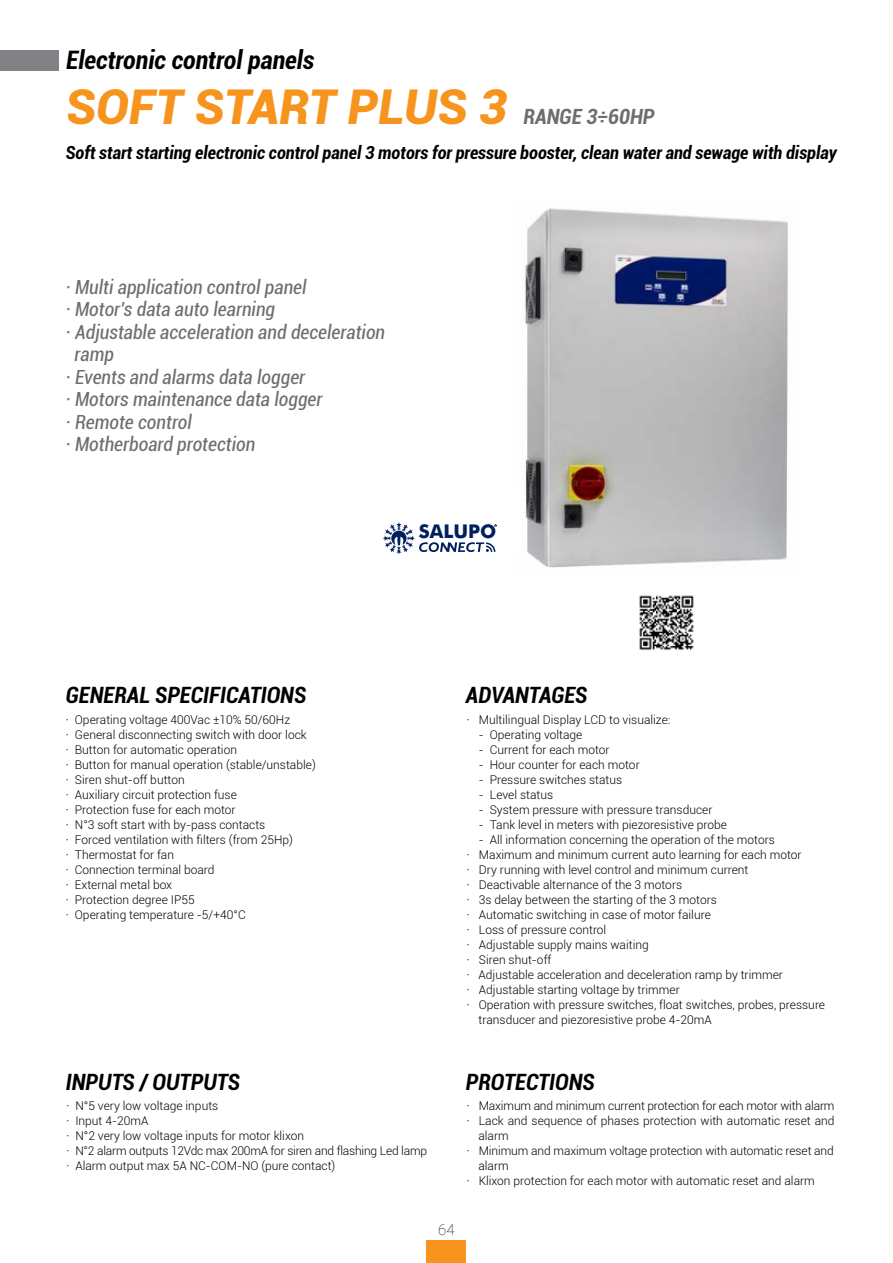
<style>
.page{position:relative;width:893px;height:1263px;background:#fff}
.page>*{position:absolute;margin:0;border:0;box-sizing:border-box;transform-origin:0 0}
.t1{font:italic 900 48px "Roboto";color:#f7941e}
.t2{font:italic 700 condensed 25.5px "Roboto";color:#000}
.t3{font:italic 700 condensed 22.5px "Roboto";color:#000}
.t4{font:italic 700 condensed 21px "Roboto";color:#6d6e71}
.t5{font:italic condensed 19.5px "Roboto";color:#6d6e71}
.t6{font:700 18.9px "Futura BT";color:#00205c}
.t7{font:italic 700 condensed 18px "Roboto";color:#000}
.t8{font:100 15px "Roboto";color:#000}
.t9{font:300 12px/15px "Roboto";color:#000}
</style>
<div class="page">
<img style="left:639px;top:595px;width:55px;height:56px">
<div style="left:427px;top:1240px;width:39px;height:23px;background:#f7941e"></div>
<svg style="left:383px;top:522px;width:114px;height:32px"></svg>
<img style="left:524px;top:208px;width:264px;height:360px">
<div style="left:0;top:50px;width:59px;height:20px;background:#808285"></div>
<h2 class="t2" style="left:66px;top:42px;width:250px">Electronic control panels</h2>
<h1 class="t1" style="left:66px;top:73px;width:442px">SOFT START PLUS 3</h1>
<h3 class="t4" style="left:523px;top:102px;width:133px">RANGE 3÷60HP</h3>
<h3 class="t7" style="left:66px;top:140px;width:772px">Soft start starting electronic control panel 3 motors for pressure booster, clean water and sewage with display</h3>
<h3 class="t5" style="left:66px;top:273px;width:242px">· Multi application control panel</h3>
<h3 class="t5" style="left:66px;top:296px;width:211px">· Motor's data auto learning</h3>
<h3 class="t5" style="left:66px;top:318px;width:321px">· Adjustable acceleration and deceleration</h3>
<h3 class="t5" style="left:74px;top:341px;width:41px">ramp</h3>
<h3 class="t5" style="left:66px;top:363px;width:241px">· Events and alarms data logger</h3>
<h3 class="t5" style="left:66px;top:386px;width:258px">· Motors maintenance data logger</h3>
<h3 class="t5" style="left:66px;top:408px;width:127px">· Remote control</h3>
<h3 class="t5" style="left:66px;top:431px;width:191px">· Motherboard protection</h3>
<h3 class="t6" style="left:419px;top:520px;width:79px">SALUPO</h3>
<h3 class="t3" style="left:66px;top:679px;width:242px">GENERAL SPECIFICATIONS</h3>
<h3 class="t3" style="left:466px;top:679px;width:123px">ADVANTAGES</h3>
<p class="t9" style="left:66px;top:712px;width:251px">· Operating voltage 400Vac ±10% 50/60Hz<br>· General disconnecting switch with door lock<br>· Button for automatic operation<br>· Button for manual operation (stable/unstable) · Siren shut-off button<br>· Auxiliary circuit protection fuse<br>· Protection fuse for each motor<br>· N°3 soft start with by-pass contacts<br>· Forced ventilation with filters (from 25Hp)<br>· Thermostat for fan<br>· Connection terminal board<br>· External metal box<br>· Protection degree IP55<br>· Operating temperature -5/+40°C</p>
<p class="t9" style="left:467px;top:712px;width:205px">· Multilingual Display LCD to visualize:</p>
<p class="t9" style="left:479px;top:727px;width:105px">- Operating voltage</p>
<p class="t9" style="left:479px;top:742px;width:132px">- Current for each motor</p>
<p class="t9" style="left:479px;top:757px;width:162px">- Hour counter for each motor</p>
<p class="t9" style="left:479px;top:772px;width:145px">- Pressure switches status</p>
<p class="t9" style="left:479px;top:787px;width:76px">- Level status</p>
<p class="t9" style="left:479px;top:802px;width:235px">- System pressure with pressure transducer</p>
<p class="t9" style="left:479px;top:817px;width:250px">- Tank level in meters with piezoresistive probe</p>
<p class="t9" style="left:479px;top:832px;width:298px">- All information concerning the operation of the motors</p>
<p class="t9" style="left:467px;top:847px;width:336px">· Maximum and minimum current auto learning for each motor</p>
<p class="t9" style="left:467px;top:862px;width:283px">· Dry running with level control and minimum current</p>
<p class="t9" style="left:467px;top:877px;width:217px">· Deactivable alternance of the 3 motors</p>
<p class="t9" style="left:467px;top:892px;width:251px">· 3s delay between the starting of the 3 motors</p>
<p class="t9" style="left:467px;top:907px;width:245px">· Automatic switching in case of motor failure</p>
<p class="t9" style="left:467px;top:922px;width:141px">· Loss of pressure control</p>
<p class="t9" style="left:467px;top:937px;width:183px">· Adjustable supply mains waiting</p>
<p class="t9" style="left:467px;top:952px;width:86px">· Siren shut-off</p>
<p class="t9" style="left:467px;top:967px;width:318px">· Adjustable acceleration and deceleration ramp by trimmer</p>
<p class="t9" style="left:467px;top:982px;width:214px">· Adjustable starting voltage by trimmer</p>
<p class="t9" style="left:467px;top:997px;width:360px">· Operation with pressure switches, float switches, probes, pressure</p>
<p class="t9" style="left:478px;top:1012px;width:235px">transducer and piezoresistive probe 4-20mA</p>
<h3 class="t3" style="left:66px;top:1066px;width:175px">INPUTS / OUTPUTS</h3>
<h3 class="t3" style="left:466px;top:1066px;width:130px">PROTECTIONS</h3>
<p class="t9" style="left:66px;top:1097px;width:362px">· N°5 very low voltage inputs<br>· Input 4-20mA<br>· N°2 very low voltage inputs for motor klixon<br>· N°2 alarm outputs 12Vdc max 200mA for siren and flashing Led lamp · Alarm output max 5A NC-COM-NO (pure contact)</p>
<p class="t9" style="left:467px;top:1098px;width:369px">· Maximum and minimum current protection for each motor with alarm</p>
<p class="t9" style="left:467px;top:1113px;width:369px">· Lack and sequence of phases protection with automatic reset and</p>
<p class="t9" style="left:478px;top:1128px;width:32px">alarm</p>
<p class="t9" style="left:467px;top:1143px;width:369px">· Minimum and maximum voltage protection with automatic reset and</p>
<p class="t9" style="left:478px;top:1158px;width:32px">alarm</p>
<p class="t9" style="left:467px;top:1173px;width:350px">· Klixon protection for each motor with automatic reset and alarm</p>
<p class="t8" style="left:438px;top:1219px;width:18px">64</p>
</div>
